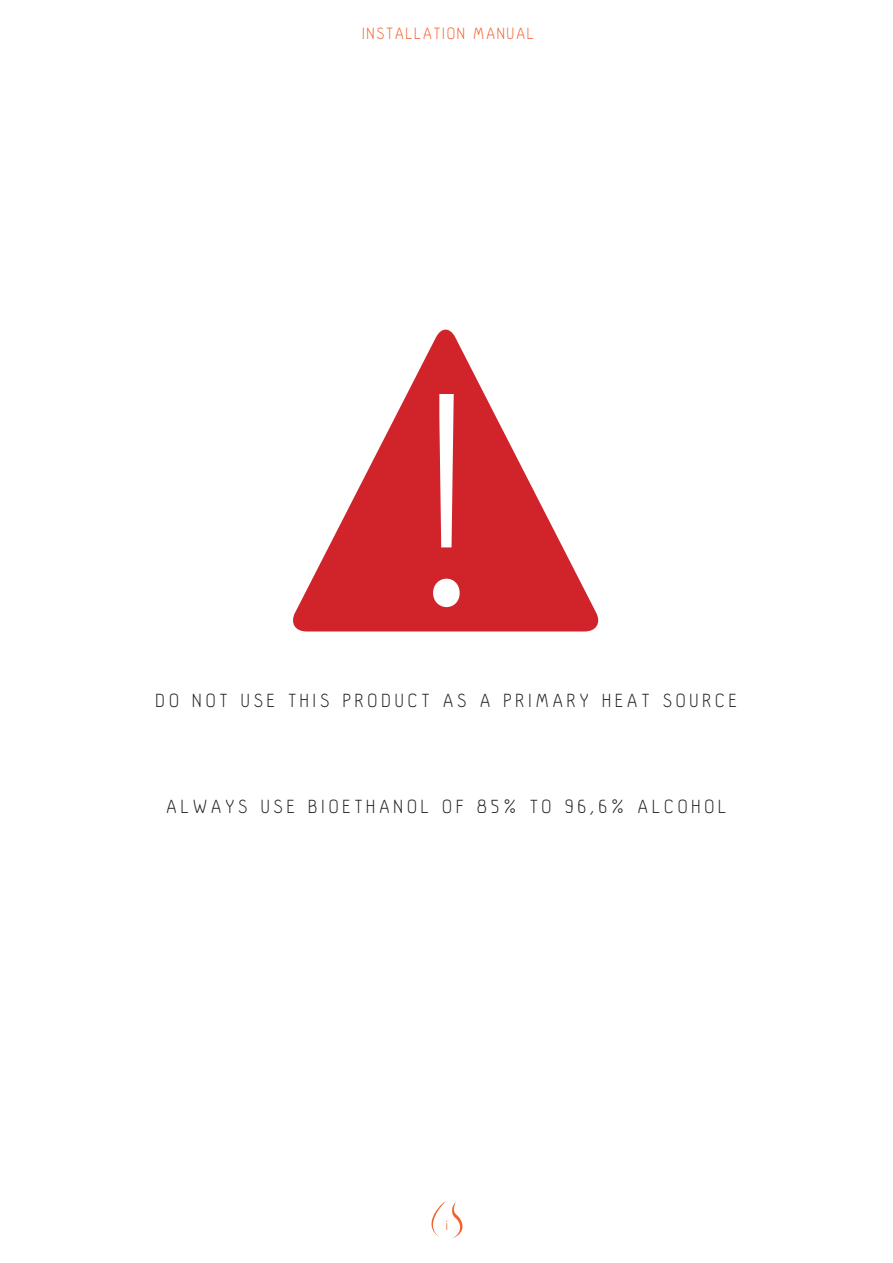
<style>
.page{position:relative;width:893px;height:1263px;background:#fff}
.page>*{position:absolute;margin:0;border:0;box-sizing:border-box;transform-origin:0 0}
.t1{font:300 21px "Hallosans";letter-spacing:.2em;color:#231f20}
.t2{font:300 18px "Hallosans";letter-spacing:.11em;color:#f26431}
.t3{font:300 16.5px "Hallosans";color:#f26431}
</style>
<div class="page">
<svg style="left:431px;top:1201px;width:14px;height:36px"></svg>
<svg style="left:452px;top:1201px;width:10px;height:37px"></svg>
<svg style="left:293px;top:329px;width:306px;height:302px;fill:#d1232a"></svg>
<svg style="left:433px;top:394px;width:27px;height:213px"></svg>
<p class="t2" style="left:362px;top:24px;width:173px">INSTALLATION MANUAL</p>
<p class="t1" style="left:156px;top:689px;width:582px">DO NOT USE THIS PRODUCT AS A PRIMARY HEAT SOURCE</p>
<p class="t1" style="left:167px;top:795px;width:561px">ALWAYS USE BIOETHANOL OF 85% TO 96,6% ALCOHOL</p>
<p class="t3" style="left:446px;top:1216px;width:4px">i</p>
</div>
